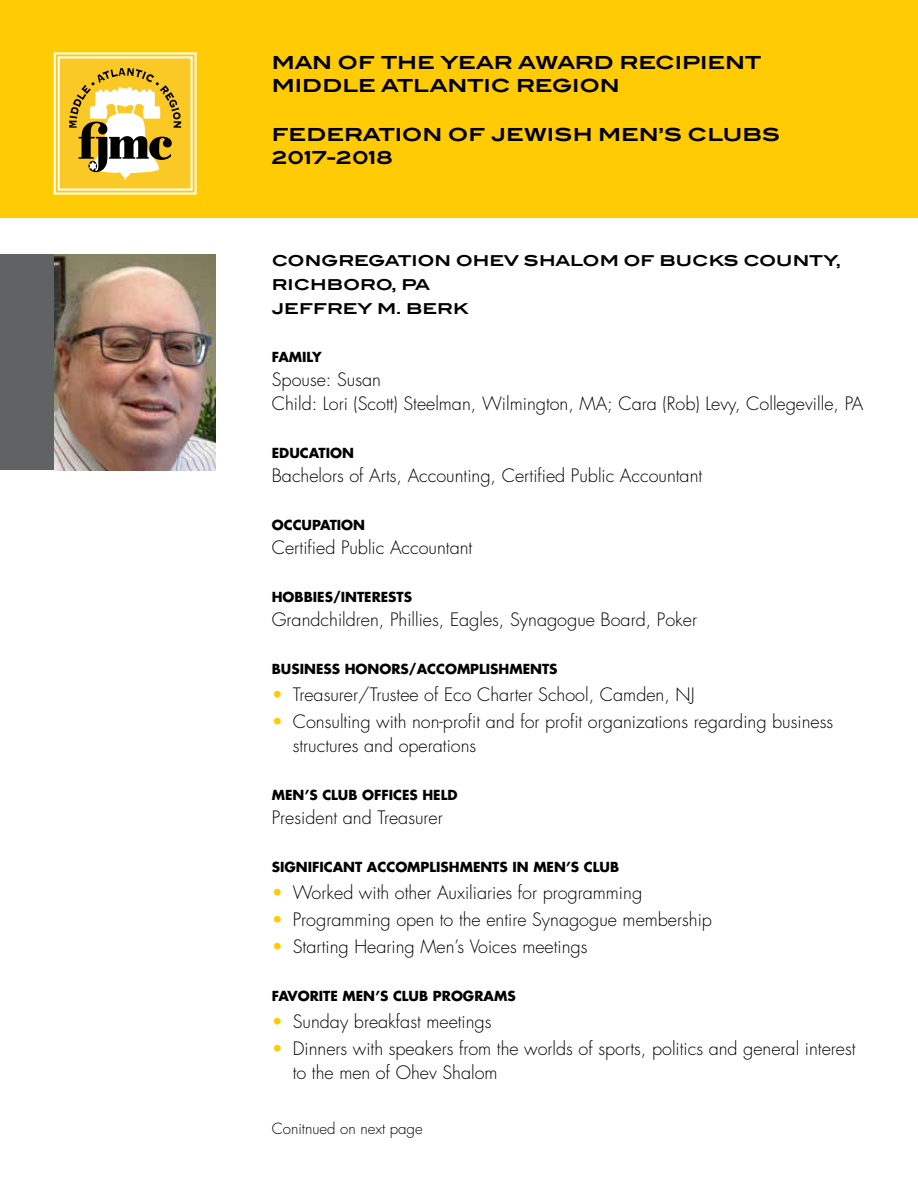
<style>
.page{position:relative;width:918px;height:1188px;background:#fff}
.page>*{position:absolute;margin:0;border:0;box-sizing:border-box;transform-origin:0 0}
.t1{font:300 18px/24px "Futura";color:#000}
.t2{font:700 18px/24px "Blair ITC";color:#000}
.t3{font:700 15px/24px "Blair ITC";color:#000}
.t4{font:300 15px "Futura";color:#000}
.t5{font:700 13.5px "Futura";color:#000}
.s1{color:#ffcb05}
</style>
<div class="page">
<div style="left:0;top:0;width:918px;height:218px;background:#ffcb05"></div>
<svg style="left:53px;top:52px;width:144px;height:143px;background:#dfbe52"></svg>
<div style="left:58px;top:56px;width:135px;height:135px;border:2px solid #fff"></div>
<img style="left:54px;top:254px;width:162px;height:216px">
<div style="left:0;top:254px;width:54px;height:216px;background:#616264"></div>
<p class="t2" style="left:272px;top:50px;width:491px">MAN OF THE YEAR AWARD RECIPIENT<br>MIDDLE ATLANTIC REGION</p>
<p class="t2" style="left:272px;top:122px;width:510px">FEDERATION OF JEWISH MEN’S CLUBS<br>2017-2018</p>
<p class="t3" style="left:272px;top:248px;width:571px">CONGREGATION OHEV SHALOM OF BUCKS COUNTY,<br>RICHBORO, PA<br>JEFFREY M. BERK</p>
<p class="t5" style="left:272px;top:347px;width:51px">FAMILY</p>
<p class="t1" style="left:272px;top:367px;width:593px">Spouse: Susan<br>Child: Lori (Scott) Steelman, Wilmington, MA; Cara (Rob) Levy, Collegeville, PA</p>
<p class="t5" style="left:272px;top:443px;width:84px">EDUCATION</p>
<p class="t1" style="left:272px;top:463px;width:432px">Bachelors of Arts, Accounting, Certified Public Accountant</p>
<p class="t5" style="left:272px;top:515px;width:95px">OCCUPATION</p>
<p class="t1" style="left:272px;top:535px;width:202px">Certified Public Accountant</p>
<p class="t5" style="left:272px;top:587px;width:142px">HOBBIES/INTERESTS</p>
<p class="t1" style="left:272px;top:607px;width:427px">Grandchildren, Phillies, Eagles, Synagogue Board, Poker</p>
<p class="t5" style="left:272px;top:659px;width:287px">BUSINESS HONORS/ACCOMPLISHMENTS</p>
<p class="t1" style="left:272px;top:682px;width:424px"><span class="s1">•</span> Treasurer/Trustee of Eco Charter School, Camden, NJ</p>
<p class="t1" style="left:293px;top:709px;width:542px;text-indent:-21px"><span class="s1">•</span> Consulting with non-profit and for profit organizations regarding business structures and operations</p>
<p class="t5" style="left:272px;top:785px;width:187px">MEN’S CLUB OFFICES HELD</p>
<p class="t1" style="left:272px;top:805px;width:172px">President and Treasurer</p>
<p class="t5" style="left:272px;top:857px;width:349px">SIGNIFICANT ACCOMPLISHMENTS IN MEN’S CLUB</p>
<p class="t1" style="left:272px;top:880px;width:372px"><span class="s1">•</span> Worked with other Auxiliaries for programming</p>
<p class="t1" style="left:272px;top:907px;width:442px"><span class="s1">•</span> Programming open to the entire Synagogue membership</p>
<p class="t1" style="left:272px;top:934px;width:317px"><span class="s1">•</span> Starting Hearing Men’s Voices meetings</p>
<p class="t5" style="left:272px;top:986px;width:245px">FAVORITE MEN’S CLUB PROGRAMS</p>
<p class="t1" style="left:272px;top:1009px;width:221px"><span class="s1">•</span> Sunday breakfast meetings</p>
<p class="t1" style="left:293px;top:1036px;width:564px;text-indent:-21px"><span class="s1">•</span> Dinners with speakers from the worlds of sports, politics and general interest to the men of Ohev Shalom</p>
<p class="t4" style="left:272px;top:1119px;width:153px">Conitnued on next page</p>
</div>
